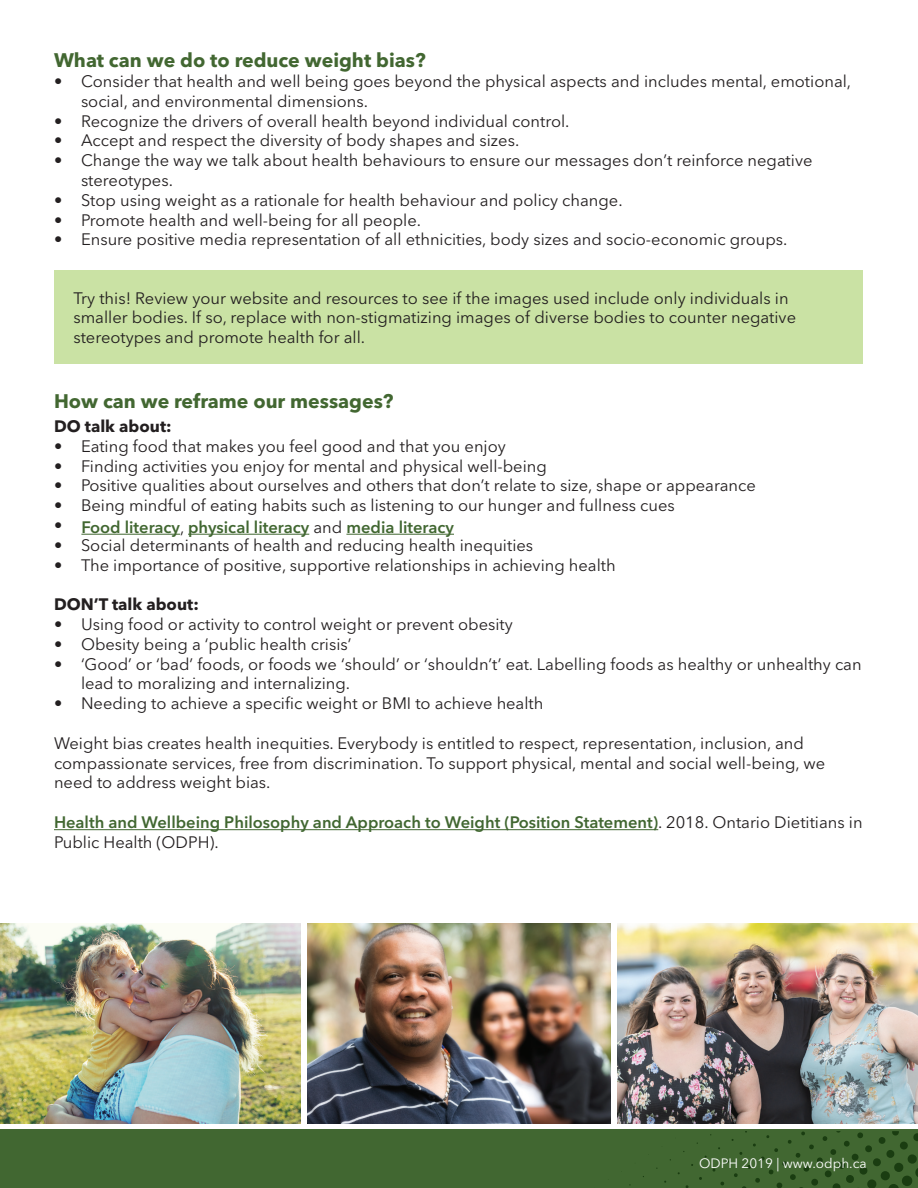
<style>
.page{position:relative;width:918px;height:1188px;background:#fff}
.page>*{position:absolute;margin:0;border:0;box-sizing:border-box;transform-origin:0 0}
.t1{font:700 19.5px "Avenir Next LT Pro";color:#426731}
.t2{font:16.5px/19.8px "Avenir Next LT Pro";color:#231f20}
.t3{font:600 16.5px/19.8px "Avenir Next LT Pro";color:#416731}
.t4{font:700 16.5px "Avenir Next LT Pro";color:#231f20}
.t5{font:13.5px "Avenir Next LT Pro";color:#fff}
.s1{font-weight:400;color:#231f20}
</style>
<div class="page">
<div style="left:0;top:1130px;width:918px;height:58px;background:#416731"></div>
<svg style="left:629px;top:1131px;width:289px;height:57px"></svg>
<img style="left:0;top:924px;width:300px;height:199px">
<img style="left:308px;top:923px;width:302px;height:201px">
<img style="left:618px;top:923px;width:300px;height:200px">
<hr style="left:54px;top:829px;width:604px;height:1px;background:#416731">
<div style="left:55px;top:270px;width:808px;height:94px;background:#cae2a4"></div>
<hr style="left:81px;top:534px;width:99px;height:1px;background:#416731">
<hr style="left:188px;top:534px;width:121px;height:1px;background:#416731">
<hr style="left:346px;top:534px;width:108px;height:1px;background:#416731">
<p class="t1" style="left:54px;top:48px;width:373px">What can we do to reduce weight bias?</p>
<p class="t2" style="left:81px;top:71px;width:772px;text-indent:-27px">• Consider that health and well being goes beyond the physical aspects and includes mental, emotional, social, and environmental dimensions.</p>
<p class="t2" style="left:54px;top:111px;width:517px">• Recognize the drivers of overall health beyond individual control.</p>
<p class="t2" style="left:54px;top:131px;width:467px">• Accept and respect the diversity of body shapes and sizes.</p>
<p class="t2" style="left:81px;top:151px;width:733px;text-indent:-27px">• Change the way we talk about health behaviours to ensure our messages don’t reinforce negative stereotypes.</p>
<p class="t2" style="left:54px;top:190px;width:570px">• Stop using weight as a rationale for health behaviour and policy change.</p>
<p class="t2" style="left:54px;top:210px;width:369px">• Promote health and well-being for all people.</p>
<p class="t2" style="left:54px;top:230px;width:735px">• Ensure positive media representation of all ethnicities, body sizes and socio-economic groups.</p>
<p class="t2" style="left:73px;top:288px;width:724px">Try this! Review your website and resources to see if the images used include only individuals in smaller bodies. If so, replace with non-stigmatizing images of diverse bodies to counter negative stereotypes and promote health for all.</p>
<p class="t1" style="left:54px;top:389px;width:341px">How can we reframe our messages?</p>
<p class="t4" style="left:54px;top:416px;width:119px">DO talk about:</p>
<p class="t2" style="left:54px;top:436px;width:453px">• Eating food that makes you feel good and that you enjoy</p>
<p class="t2" style="left:54px;top:456px;width:494px">• Finding activities you enjoy for mental and physical well-being</p>
<p class="t2" style="left:54px;top:476px;width:703px">• Positive qualities about ourselves and others that don’t relate to size, shape or appearance</p>
<p class="t2" style="left:54px;top:496px;width:622px">• Being mindful of eating habits such as listening to our hunger and fullness cues</p>
<p class="t2" style="left:54px;top:515px;width:10px">•</p>
<p class="t2" style="left:54px;top:535px;width:481px">• Social determinants of health and reducing health inequities</p>
<p class="t2" style="left:54px;top:555px;width:563px">• The importance of positive, supportive relationships in achieving health</p>
<p class="t4" style="left:54px;top:594px;width:146px">DON’T talk about:</p>
<p class="t2" style="left:54px;top:614px;width:460px">• Using food or activity to control weight or prevent obesity</p>
<p class="t2" style="left:54px;top:634px;width:299px">• Obesity being a ‘public health crisis’</p>
<p class="t2" style="left:81px;top:654px;width:782px;text-indent:-27px">• ‘Good’ or ‘bad’ foods, or foods we ‘should’ or ‘shouldn’t’ eat. Labelling foods as healthy or unhealthy can lead to moralizing and internalizing.</p>
<p class="t2" style="left:54px;top:694px;width:491px">• Needing to achieve a specific weight or BMI to achieve health</p>
<p class="t2" style="left:54px;top:733px;width:773px">Weight bias creates health inequities. Everybody is entitled to respect, representation, inclusion, and compassionate services, free from discrimination. To support physical, mental and social well-being, we need to address weight bias.</p>
<p class="t3" style="left:54px;top:812px;width:810px">Health and Wellbeing Philosophy and Approach to Weight (Position Statement)<span class="s1">. 2018. Ontario Dietitians in<br>Public Health (ODPH).</span></p>
<p class="t3" style="left:81px;top:517px;width:374px">Food literacy<span class="s1">,</span> physical literacy <span class="s1">and</span> media literacy</p>
<p class="t5" style="left:699px;top:1155px;width:169px">ODPH 2019 | www.odph.ca</p>
</div>
